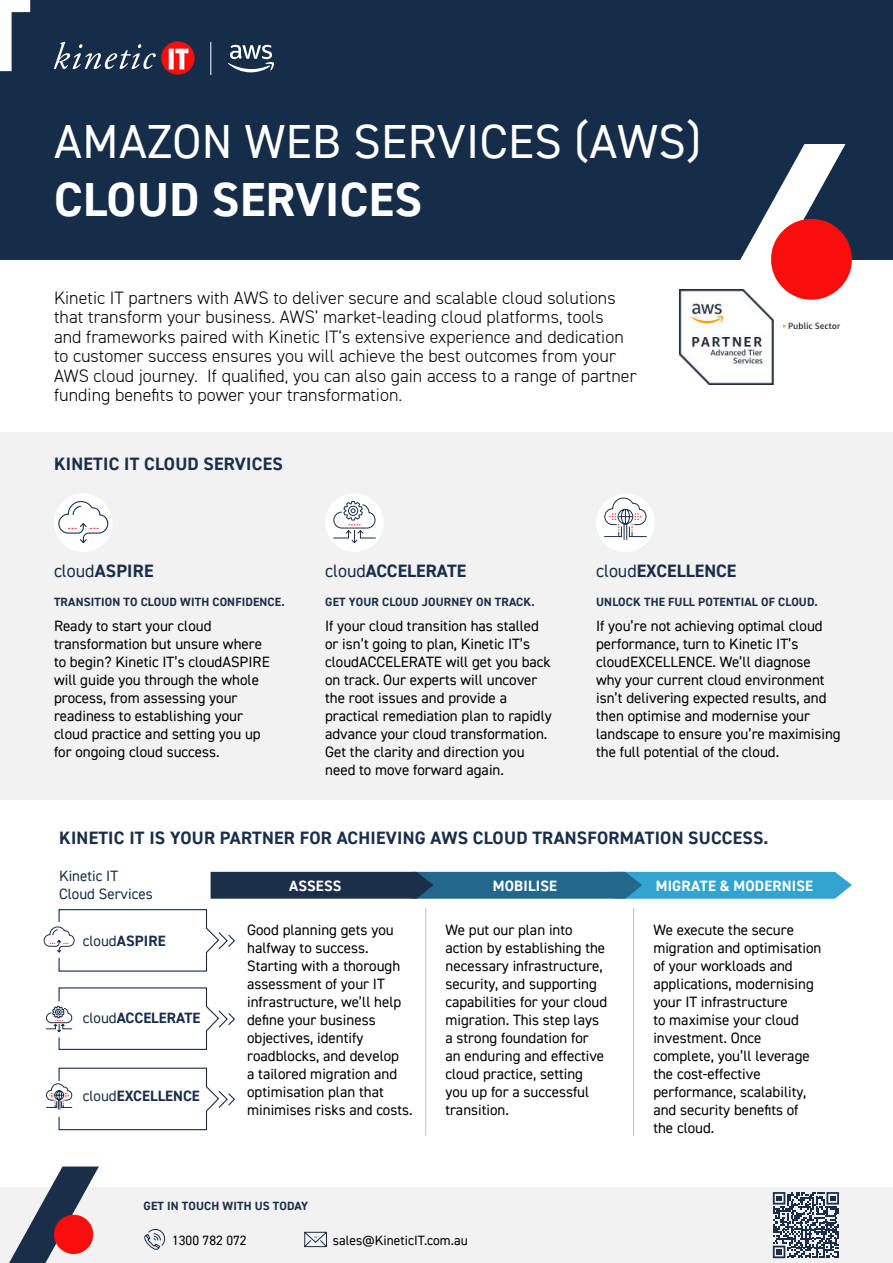
<style>
.page{position:relative;width:893px;height:1263px;background:#fff}
.page>*{position:absolute;margin:0;border:0;box-sizing:border-box;transform-origin:0 0}
.t1{font:48px "DIN2014";letter-spacing:.01em;color:#fff}
.t2{font:700 48px "DIN2014";letter-spacing:.01em;color:#fff}
.t3{font:300 18px/19.5px "DIN2014";letter-spacing:.005em;color:#000}
.t4{font:700 18px "DIN2014";letter-spacing:.015em;color:#1a2e4a}
.t5{font:15px/18px "DIN2014";color:#000}
.t6{font:700 15px "DIN2014";color:#1a2e4a}
.t7{font:700 15px "DIN2014";letter-spacing:.01em;color:#fff}
.t8{font:15px/18px "DIN2014";color:#1a2e4a}
.t9{font:13.5px "DIN2014";letter-spacing:.005em;color:#000}
.t10{font:700 12px "DIN2014";letter-spacing:.015em;color:#1a2e4a}
.s1{font-weight:400}
</style>
<div class="page">
<div style="left:0;top:1187px;width:893px;height:76px;background:#f2f2f2"></div>
<svg style="left:144px;top:1229px;width:21px;height:21px"></svg>
<svg style="left:304px;top:1231px;width:23px;height:17px"></svg>
<svg style="left:9px;top:1166px;width:90px;height:97px"></svg>
<div style="left:54px;top:1215px;width:39px;height:39px;background:#fa0d0d;border-radius:50%"></div>
<div style="left:0;top:0;width:893px;height:259px;background:#162d4a"></div>
<div style="left:0;top:432px;width:893px;height:367px;background:#f2f2f2"></div>
<svg style="left:737px;top:144px;width:108px;height:116px"></svg>
<img style="left:679px;top:290px;width:162px;height:94px">
<div style="left:771px;top:219px;width:81px;height:81px;background:#fa0d0d;border-radius:50%"></div>
<svg style="left:0;top:0;width:30px;height:71px"></svg>
<svg style="left:211px;top:872px;width:641px;height:27px;background:#2a6b8e"></svg>
<div style="left:325px;top:493px;width:59px;height:59px;background:#fff;border-radius:50%"></div>
<svg style="left:333px;top:501px;width:43px;height:43px"></svg>
<svg style="left:228px;top:45px;width:46px;height:27px"></svg>
<hr style="left:211px;top:42px;width:1px;height:33px;background:#fff">
<svg style="left:54px;top:41px;width:141px;height:34px"></svg>
<svg style="left:773px;top:1192px;width:66px;height:66px"></svg>
<div style="left:596px;top:493px;width:59px;height:59px;background:#fff;border-radius:50%"></div>
<svg style="left:604px;top:497px;width:43px;height:43px"></svg>
<div style="left:54px;top:493px;width:59px;height:59px;background:#fff;border-radius:50%"></div>
<svg style="left:58px;top:501px;width:51px;height:43px"></svg>
<hr style="left:425px;top:908px;width:1px;height:227px;background:#c0c0c0">
<hr style="left:633px;top:908px;width:1px;height:227px;background:#c0c0c0">
<svg style="left:46px;top:987px;width:189px;height:63px"></svg>
<svg style="left:46px;top:1067px;width:189px;height:64px"></svg>
<svg style="left:43px;top:909px;width:192px;height:63px"></svg>
<h1 class="t1" style="left:54px;top:119px;width:649px">AMAZON WEB SERVICES (AWS)</h1>
<h1 class="t2" style="left:54px;top:182px;width:369px">CLOUD SERVICES</h1>
<p class="t3" style="left:54px;top:290px;width:584px">Kinetic IT partners with AWS to deliver secure and scalable cloud solutions that transform your business. AWS’ market-leading cloud platforms, tools<br>and frameworks paired with Kinetic IT’s extensive experience and dedication to customer success ensures you will achieve the best outcomes from your AWS cloud journey. If quali昀椀ed, you can also gain access to a range of partner funding bene昀椀ts to power your transformation.</p>
<p class="t4" style="left:54px;top:457px;width:230px">KINETIC IT CLOUD SERVICES</p>
<p class="t4" style="left:54px;top:564px;width:101px"><span class="s1">cloud</span>ASPIRE</p>
<p class="t4" style="left:325px;top:564px;width:143px"><span class="s1">cloud</span>ACCELERATE</p>
<p class="t4" style="left:596px;top:564px;width:142px"><span class="s1">cloud</span>EXCELLENCE</p>
<p class="t10" style="left:54px;top:597px;width:232px">TRANSITION TO CLOUD WITH CONFIDENCE.</p>
<p class="t5" style="left:54px;top:617px;width:217px">Ready to start your cloud transformation but unsure where to begin? Kinetic IT’s cloudASPIRE will guide you through the whole process, from assessing your readiness to establishing your cloud practice and setting you up for ongoing cloud success.</p>
<p class="t10" style="left:325px;top:597px;width:211px">GET YOUR CLOUD JOURNEY ON TRACK.</p>
<p class="t5" style="left:325px;top:617px;width:228px">If your cloud transition has stalled or isn’t going to plan, Kinetic IT’s cloudACCELERATE will get you back on track. Our experts will uncover the root issues and provide a practical remediation plan to rapidly advance your cloud transformation.<br>Get the clarity and direction you need to move forward again.</p>
<p class="t10" style="left:596px;top:597px;width:223px">UNLOCK THE FULL POTENTIAL OF CLOUD.</p>
<p class="t5" style="left:596px;top:617px;width:246px">If you’re not achieving optimal cloud performance, turn to Kinetic IT’s cloudEXCELLENCE. We’ll diagnose<br>why your current cloud environment isn’t delivering expected results, and then optimise and modernise your landscape to ensure you’re maximising the full potential of the cloud.</p>
<p class="t4" style="left:59px;top:832px;width:711px">KINETIC IT IS YOUR PARTNER FOR ACHIEVING AWS CLOUD TRANSFORMATION SUCCESS.</p>
<p class="t7" style="left:656px;top:880px;width:159px">MIGRATE &amp; MODERNISE</p>
<p class="t8" style="left:59px;top:867px;width:95px">Kinetic IT<br>Cloud Services</p>
<p class="t7" style="left:493px;top:880px;width:66px">MOBILISE</p>
<p class="t5" style="left:247px;top:922px;width:167px">Good planning gets you halfway to success.<br>Starting with a thorough assessment of your IT infrastructure, we’ll help de昀椀ne your business objectives, identify roadblocks, and develop<br>a tailored migration and optimisation plan that minimises risks and costs.</p>
<p class="t5" style="left:445px;top:922px;width:163px">We put our plan into action by establishing the necessary infrastructure, security, and supporting capabilities for your cloud migration. This step lays a strong foundation for an enduring and effective cloud practice, setting you up for a successful transition.</p>
<p class="t5" style="left:653px;top:922px;width:170px">We execute the secure migration and optimisation of your workloads and applications, modernising your IT infrastructure<br>to maximise your cloud investment. Once complete, you’ll leverage the cost-effective performance, scalability, and security bene昀椀ts of the cloud.</p>
<p class="t7" style="left:289px;top:880px;width:54px">ASSESS</p>
<p class="t6" style="left:83px;top:936px;width:84px"><span class="s1">cloud</span>ASPIRE</p>
<p class="t6" style="left:83px;top:1013px;width:119px"><span class="s1">cloud</span>ACCELERATE</p>
<p class="t6" style="left:83px;top:1090px;width:118px"><span class="s1">cloud</span>EXCELLENCE</p>
<p class="t10" style="left:144px;top:1198px;width:166px">GET IN TOUCH WITH US TODAY</p>
<p class="t9" style="left:172px;top:1232px;width:76px">1300 782 072</p>
<p class="t9" style="left:333px;top:1234px;width:136px">sales@KineticIT.com.au</p>
</div>
